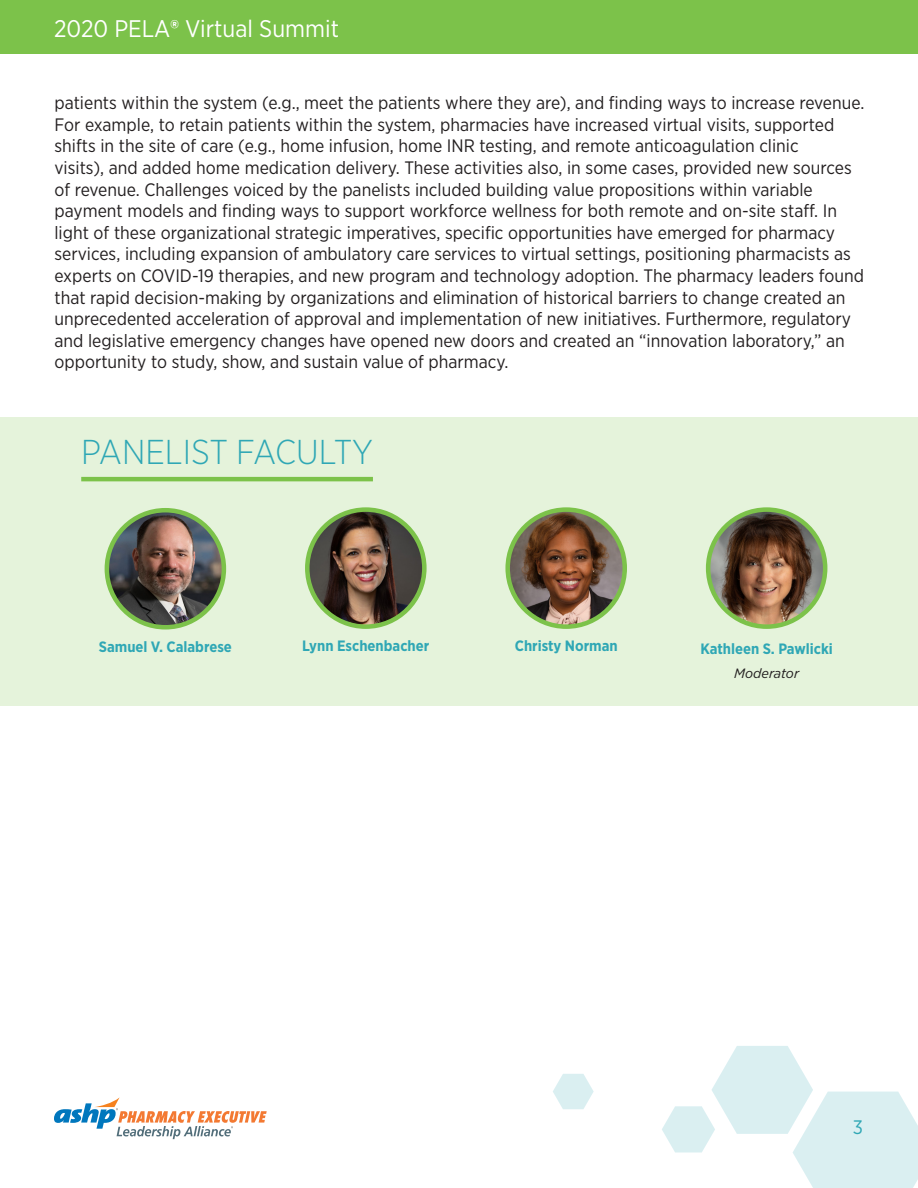
<style>
.page{position:relative;width:918px;height:1188px;background:#fff}
.page>*{position:absolute;margin:0;border:0;box-sizing:border-box;transform-origin:0 0}
.t1{font:300 34.5px "Gotham Narrow";color:#2fa7b5}
.t2{font:24px "Gotham Narrow";color:#fff}
.t3{font:19.5px "Gotham Narrow";color:#2fa7b5}
.Body_Copy{font:18px/21.6px "Gotham Narrow";color:#231f20}
.Body_Copy-2{font:700 15px "Gotham Narrow";color:#2fa7b5}
.Body_Copy-3{font:italic 13.5px "Gotham Narrow";color:#231f20;scale:1.09 1}
.s1{font-weight:700}
</style>
<div class="page">
<div style="left:0;top:0;width:918px;height:54px;background:#7cc24a"></div>
<svg style="left:54px;top:1097px;width:213px;height:42px"></svg>
<svg style="left:662px;top:1046px;width:256px;height:142px"></svg>
<svg style="left:553px;top:1074px;width:41px;height:35px"></svg>
<div style="left:0;top:417px;width:918px;height:288px;background:#e5f3db"></div>
<img style="left:107px;top:510px;width:117px;height:117px;border-radius:59px">
<div style="left:105px;top:508px;width:121px;height:122px;border:4px solid #7cc24a;border-radius:50%"></div>
<img style="left:307px;top:510px;width:117px;height:117px;border-radius:59px">
<div style="left:305px;top:507px;width:122px;height:122px;border:4px solid #7cc24a;border-radius:50%"></div>
<img style="left:508px;top:510px;width:117px;height:117px;border-radius:59px">
<div style="left:505px;top:507px;width:122px;height:122px;border:4px solid #7cc24a;border-radius:50%"></div>
<hr style="left:81px;top:477px;width:292px;height:4px;background:#7cc24a">
<img style="left:708px;top:510px;width:117px;height:117px;border-radius:59px">
<div style="left:706px;top:507px;width:121px;height:122px;border:4px solid #7cc24a;border-radius:50%"></div>
<h2 class="t2" style="left:54px;top:13px;width:287px">2020 PELA<span class="s1">®</span> Virtual Summit</h2>
<p class="Body_Copy" style="left:54px;top:92px;width:812px">patients within the system (e.g., meet the patients where they are), and finding ways to increase revenue.<br>For example, to retain patients within the system, pharmacies have increased virtual visits, supported shifts in the site of care (e.g., home infusion, home INR testing, and remote anticoagulation clinic<br>visits), and added home medication delivery. These activities also, in some cases, provided new sources of revenue. Challenges voiced by the panelists included building value propositions within variable payment models and finding ways to support workforce wellness for both remote and on-site staff. In light of these organizational strategic imperatives, specific opportunities have emerged for pharmacy services, including expansion of ambulatory care services to virtual settings, positioning pharmacists as experts on COVID-19 therapies, and new program and technology adoption. The pharmacy leaders found that rapid decision-making by organizations and elimination of historical barriers to change created an unprecedented acceleration of approval and implementation of new initiatives. Furthermore, regulatory and legislative emergency changes have opened new doors and created an “innovation laboratory,” an opportunity to study, show, and sustain value of pharmacy.</p>
<p class="t1" style="left:81px;top:431px;width:293px">PANELIST FACULTY</p>
<p class="Body_Copy-2" style="left:99px;top:637px;width:135px">Samuel V. Calabrese</p>
<p class="Body_Copy-2" style="left:302px;top:636px;width:129px">Lynn Eschenbacher</p>
<p class="Body_Copy-2" style="left:515px;top:636px;width:105px">Christy Norman</p>
<p class="Body_Copy-2" style="left:700px;top:639px;width:134px">Kathleen S. Pawlicki</p>
<p class="Body_Copy-3" style="left:734px;top:665px;width:61px">Moderator</p>
<p class="t3" style="left:853px;top:1115px;width:12px">3</p>
</div>
